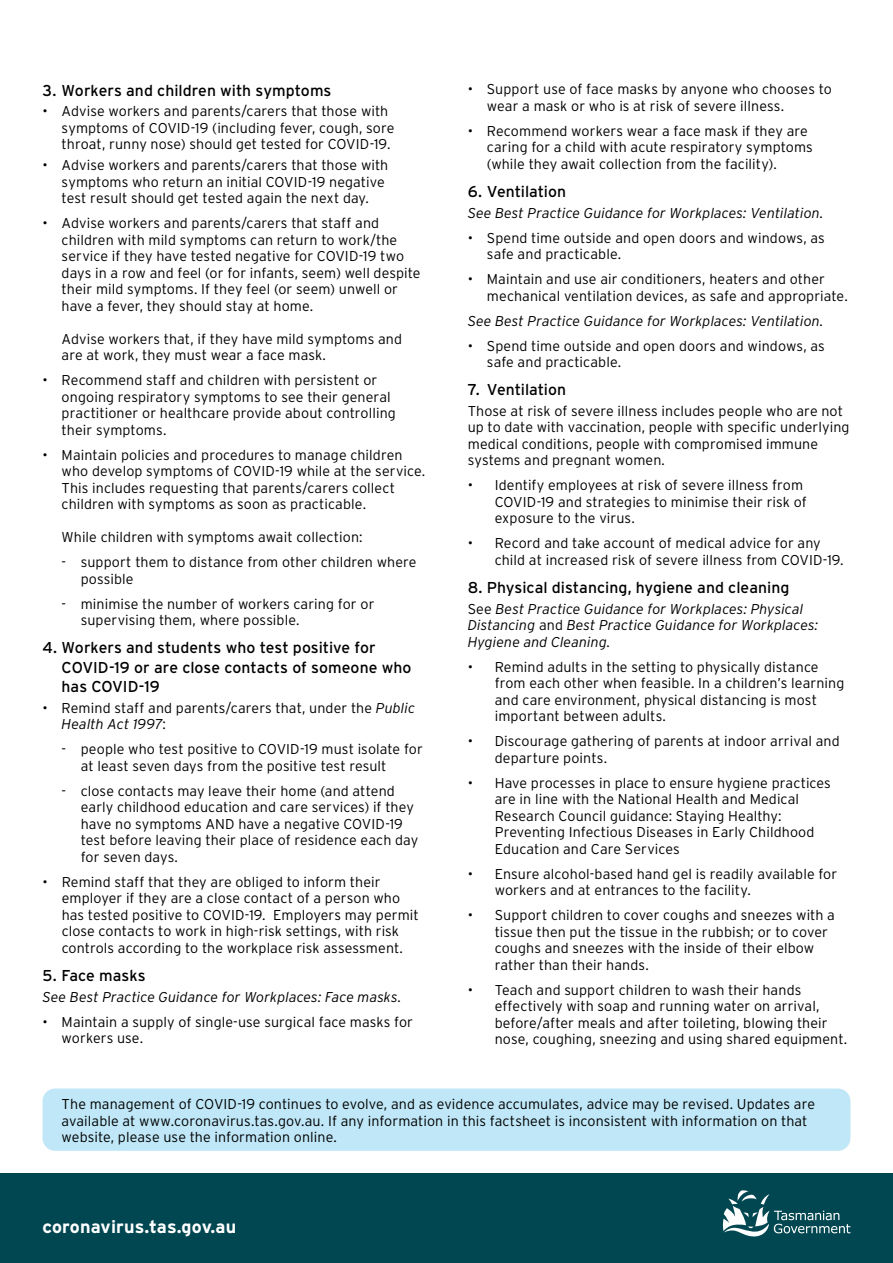
<style>
.page{position:relative;width:893px;height:1263px;background:#fff}
.page>*{position:absolute;margin:0;border:0;box-sizing:border-box;transform-origin:0 0}
.t1{font:700 18px "Interstate";letter-spacing:.01em;color:#fff}
.t2{font:15.75px/19.5px "Interstate";color:#000}
.t3{font:300 14.25px/16.5px "Interstate";letter-spacing:.005em;color:#000}
.t4{font:italic 300 14.25px/16.5px "Interstate";letter-spacing:.005em;color:#000}
.s1{font-style:italic}
.s2{font-style:normal}
</style>
<div class="page">
<div style="left:0;top:1174px;width:893px;height:89px;background:#004751"></div>
<svg style="left:722px;top:1190px;width:128px;height:47px"></svg>
<div style="left:43px;top:1088px;width:807px;height:63px;background:#bfe7f7;border-radius:13px"></div>
<p class="t2" style="left:43px;top:80px;width:290px">3. Workers and children with symptoms</p>
<p class="t3" style="left:62px;top:103px;width:334px;text-indent:-19px">• Advise workers and parents/carers that those with symptoms of COVID-19 (including fever, cough, sore throat, runny nose) should get tested for COVID-19.</p>
<p class="t3" style="left:62px;top:157px;width:328px;text-indent:-19px">• Advise workers and parents/carers that those with symptoms who return an initial COVID-19 negative test result should get tested again the next day.</p>
<p class="t3" style="left:62px;top:215px;width:360px;text-indent:-19px">• Advise workers and parents/carers that staff and children with mild symptoms can return to work/the service if they have tested negative for COVID-19 two days in a row and feel (or for infants, seem) well despite their mild symptoms. If they feel (or seem) unwell or have a fever, they should stay at home.</p>
<p class="t3" style="left:62px;top:330px;width:342px">Advise workers that, if they have mild symptoms and are at work, they must wear a face mask.</p>
<p class="t3" style="left:62px;top:372px;width:336px;text-indent:-19px">• Recommend staff and children with persistent or ongoing respiratory symptoms to see their general practitioner or healthcare provide about controlling their symptoms.</p>
<p class="t3" style="left:62px;top:446px;width:365px;text-indent:-19px">• Maintain policies and procedures to manage children who develop symptoms of COVID-19 while at the service.<br>This includes requesting that parents/carers collect children with symptoms as soon as practicable.</p>
<p class="t3" style="left:62px;top:529px;width:302px">While children with symptoms await collection:</p>
<p class="t3" style="left:81px;top:554px;width:337px;text-indent:-19px">- support them to distance from other children where possible</p>
<p class="t3" style="left:81px;top:595px;width:295px;text-indent:-19px">- minimise the number of workers caring for or supervising them, where possible.</p>
<p class="t2" style="left:62px;top:638px;width:351px;text-indent:-19px">4. Workers and students who test positive for<br>COVID-19 or are close contacts of someone who has COVID-19</p>
<p class="t3" style="left:62px;top:699px;width:355px;text-indent:-19px">• Remind staff and parents/carers that, under the <span class="s1">Public<br>Health Act 1997</span>:</p>
<p class="t3" style="left:81px;top:741px;width:344px;text-indent:-19px">- people who test positive to COVID-19 must isolate for at least seven days from the positive test result</p>
<p class="t3" style="left:81px;top:782px;width:339px;text-indent:-19px">- close contacts may leave their home (and attend early childhood education and care services) if they have no symptoms AND have a negative COVID-19 test before leaving their place of residence each day for seven days.</p>
<p class="t3" style="left:62px;top:873px;width:359px;text-indent:-19px">• Remind staff that they are obliged to inform their employer if they are a close contact of a person who has tested positive to COVID-19. Employers may permit close contacts to work in high-risk settings, with risk controls according to the workplace risk assessment.</p>
<p class="t2" style="left:43px;top:965px;width:105px">5. Face masks</p>
<p class="t4" style="left:43px;top:988px;width:361px">See Best Practice Guidance for Workplaces: Face masks.</p>
<p class="t3" style="left:62px;top:1013px;width:353px;text-indent:-19px">• Maintain a supply of single-use surgical face masks for workers use.</p>
<p class="t3" style="left:487px;top:81px;width:346px;text-indent:-19px">• Support use of face masks by anyone who chooses to wear a mask or who is at risk of severe illness.</p>
<p class="t3" style="left:487px;top:122px;width:327px;text-indent:-19px">• Recommend workers wear a face mask if they are caring for a child with acute respiratory symptoms (while they await collection from the facility).</p>
<p class="t2" style="left:468px;top:181px;width:100px">6. Ventilation</p>
<p class="t4" style="left:468px;top:204px;width:357px">See Best Practice Guidance for Workplaces: Ventilation.</p>
<p class="t3" style="left:487px;top:229px;width:339px;text-indent:-19px">• Spend time outside and open doors and windows, as safe and practicable.</p>
<p class="t3" style="left:487px;top:271px;width:362px;text-indent:-19px">• Maintain and use air conditioners, heaters and other mechanical ventilation devices, as safe and appropriate.</p>
<p class="t4" style="left:468px;top:312px;width:357px">See Best Practice Guidance for Workplaces: Ventilation.</p>
<p class="t3" style="left:487px;top:337px;width:339px;text-indent:-19px">• Spend time outside and open doors and windows, as safe and practicable.</p>
<p class="t2" style="left:468px;top:380px;width:100px">7. Ventilation</p>
<p class="t3" style="left:468px;top:402px;width:383px">Those at risk of severe illness includes people who are not up to date with vaccination, people with specific underlying medical conditions, people with compromised immune systems and pregnant women<span class="s1">.</span></p>
<p class="t3" style="left:495px;top:477px;width:314px;text-indent:-27px">• Identify employees at risk of severe illness from<br>COVID-19 and strategies to minimise their risk of exposure to the virus.</p>
<p class="t3" style="left:495px;top:535px;width:350px;text-indent:-27px">• Record and take account of medical advice for any child at increased risk of severe illness from COVID-19.</p>
<p class="t2" style="left:468px;top:577px;width:323px">8. Physical distancing, hygiene and cleaning</p>
<p class="t4" style="left:468px;top:600px;width:352px"><span class="s2">See</span> Best Practice Guidance for Workplaces: Physical<br>Distancing <span class="s2">and</span> Best Practice Guidance for Workplaces:<br>Hygiene and Cleaning.</p>
<p class="t3" style="left:495px;top:658px;width:351px;text-indent:-27px">• Remind adults in the setting to physically distance from each other when feasible. In a children’s learning and care environment, physical distancing is most important between adults.</p>
<p class="t3" style="left:495px;top:733px;width:347px;text-indent:-27px">• Discourage gathering of parents at indoor arrival and departure points.</p>
<p class="t3" style="left:495px;top:774px;width:338px;text-indent:-27px">• Have processes in place to ensure hygiene practices are in line with the National Health and Medical Research Council guidance: Staying Healthy:<br>Preventing Infectious Diseases in Early Childhood Education and Care Services</p>
<p class="t3" style="left:495px;top:865px;width:344px;text-indent:-27px">• Ensure alcohol-based hand gel is readily available for workers and at entrances to the facility.</p>
<p class="t3" style="left:495px;top:907px;width:342px;text-indent:-27px">• Support children to cover coughs and sneezes with a tissue then put the tissue in the rubbish; or to cover coughs and sneezes with the inside of their elbow rather than their hands.</p>
<p class="t3" style="left:495px;top:981px;width:354px;text-indent:-27px">• Teach and support children to wash their hands effectively with soap and running water on arrival, before/after meals and after toileting, blowing their nose, coughing, sneezing and using shared equipment.</p>
<p class="t3" style="left:62px;top:1096px;width:755px">The management of COVID-19 continues to evolve, and as evidence accumulates, advice may be revised. Updates are available at www.coronavirus.tas.gov.au. If any information in this factsheet is inconsistent with information on that website, please use the information online.</p>
<p class="t1" style="left:43px;top:1217px;width:195px">coronavirus.tas.gov.au</p>
</div>
